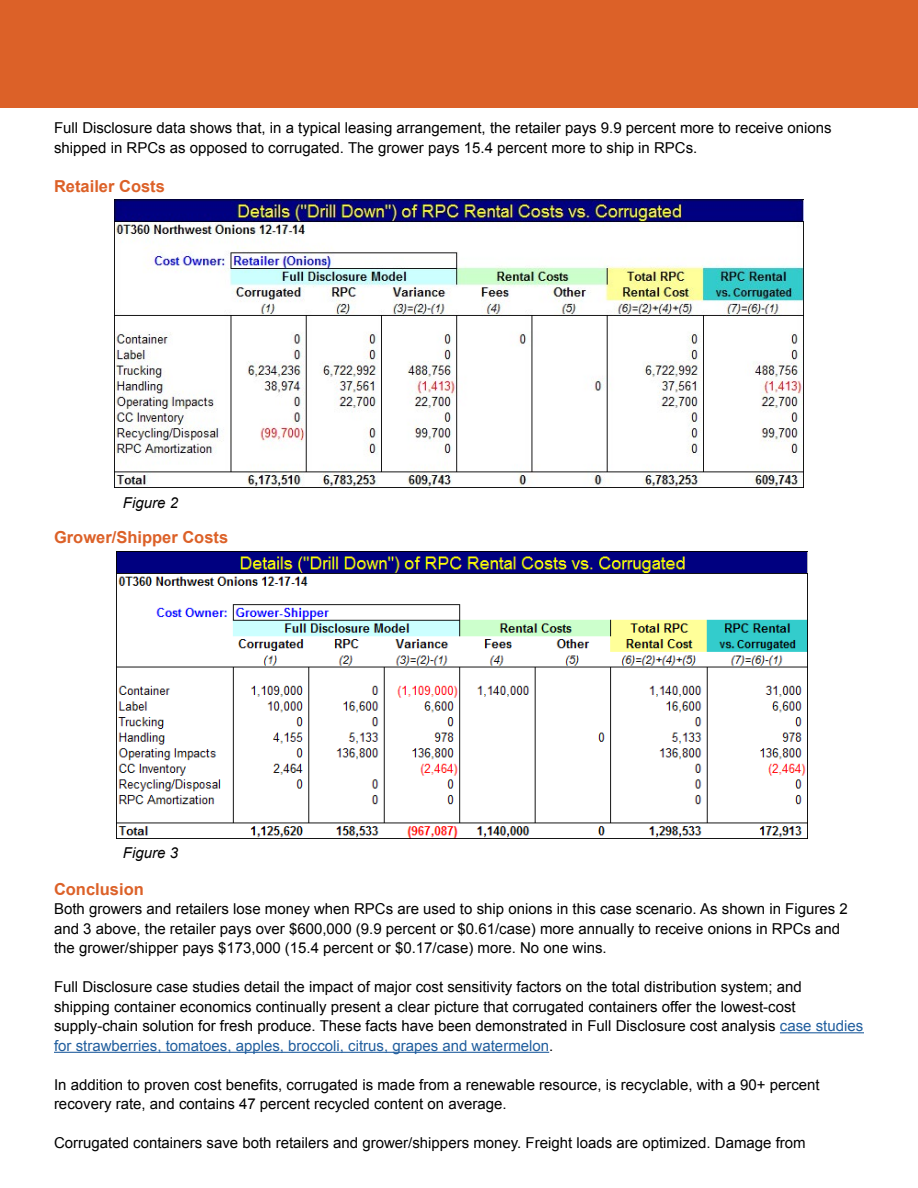
<style>
.page{position:relative;width:918px;height:1188px;background:#fff}
.page>*{position:absolute;margin:0;border:0;box-sizing:border-box;transform-origin:0 0}
.t1{font:700 16.5px "Arial";color:#dc6128}
.t2{font:15px/19.5px "Arial";color:#000}
.t3{font:italic 15px "Arial";color:#000}
.s1{color:#215e9e}
</style>
<div class="page">
<hr style="left:780px;top:1032px;width:84px;height:1px;background:#215e9e">
<hr style="left:54px;top:1052px;width:495px;height:1px;background:#215e9e">
<img style="left:114px;top:200px;width:690px;height:288px">
<div style="left:0;top:0;width:918px;height:108px;background:#dc6128"></div>
<img style="left:117px;top:551px;width:691px;height:288px">
<p class="t2" style="left:54px;top:118px;width:779px">Full Disclosure data shows that, in a typical leasing arrangement, the retailer pays 9.9 percent more to receive onions shipped in RPCs as opposed to corrugated. The grower pays 15.4 percent more to ship in RPCs.</p>
<p class="t1" style="left:54px;top:175px;width:112px">Retailer Costs</p>
<p class="t3" style="left:123px;top:493px;width:57px">Figure 2</p>
<p class="t1" style="left:54px;top:527px;width:176px">Grower/Shipper Costs</p>
<p class="t3" style="left:123px;top:843px;width:57px">Figure 3</p>
<p class="t1" style="left:54px;top:878px;width:91px">Conclusion</p>
<p class="t2" style="left:54px;top:899px;width:795px">Both growers and retailers lose money when RPCs are used to ship onions in this case scenario. As shown in Figures 2 and 3 above, the retailer pays over $600,000 (9.9 percent or $0.61/case) more annually to receive onions in RPCs and the grower/shipper pays $173,000 (15.4 percent or $0.17/case) more. No one wins.</p>
<p class="t2" style="left:54px;top:977px;width:811px">Full Disclosure case studies detail the impact of major cost sensitivity factors on the total distribution system; and<br>shipping container economics continually present a clear picture that corrugated containers offer the lowest-cost supply-chain solution for fresh produce. These facts have been demonstrated in Full Disclosure cost analysis <span class="s1">case studies for strawberries, tomatoes, apples, broccoli, citrus, grapes and watermelon</span>.</p>
<p class="t2" style="left:54px;top:1075px;width:767px">In addition to proven cost benefits, corrugated is made from a renewable resource, is recyclable, with a 90+ percent recovery rate, and contains 47 percent recycled content on average.</p>
<p class="t2" style="left:54px;top:1133px;width:753px">Corrugated containers save both retailers and grower/shippers money. Freight loads are optimized. Damage from</p>
</div>
